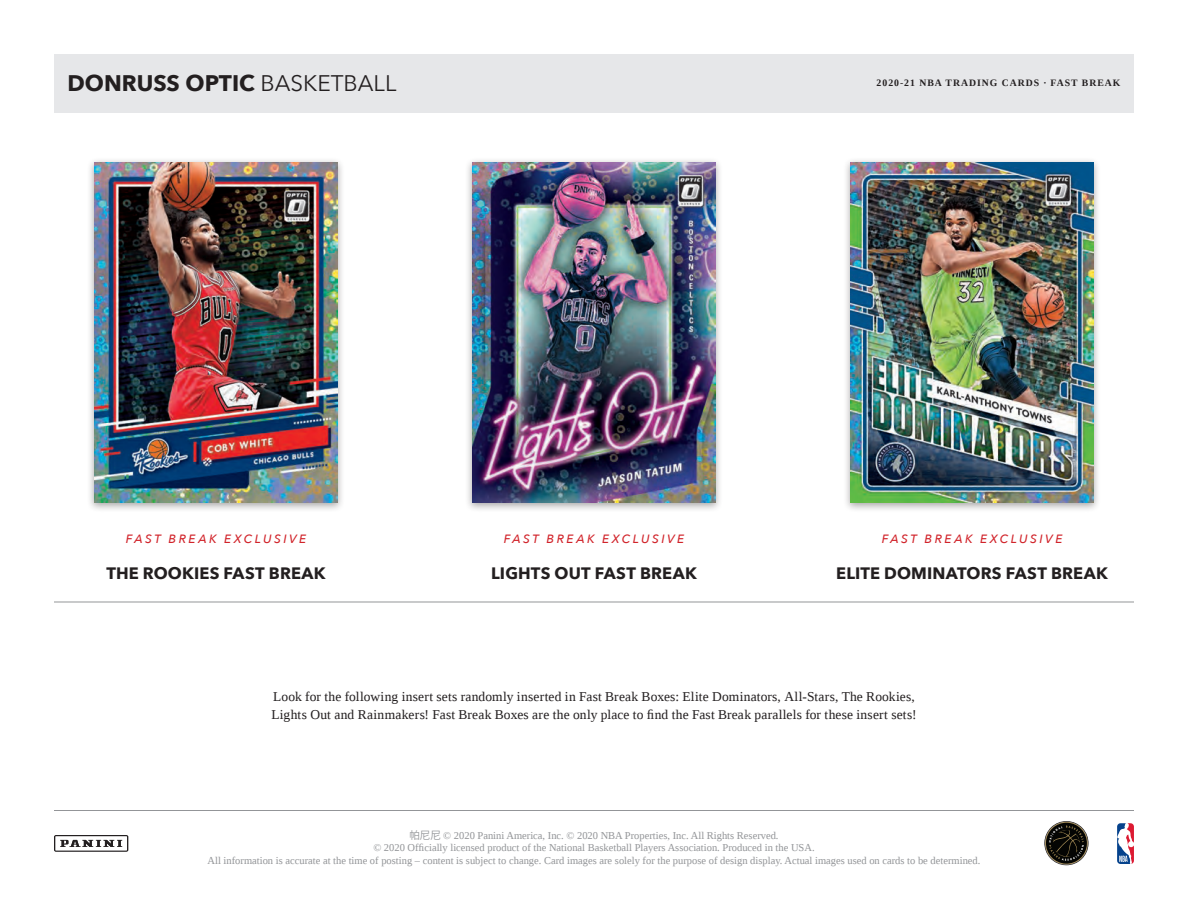
<style>
.page{position:relative;width:1188px;height:918px;background:#fff}
.page>*{position:absolute;margin:0;border:0;box-sizing:border-box;transform-origin:0 0}
.t1{font:700 22.5px "Avenir Next";color:#231f20}
.t2{font:700 16.5px "Avenir Next";letter-spacing:.01em;color:#231f20}
.t3{font:13.5px/18px "Liberation Serif";letter-spacing:.01em;color:#231f20}
.t4{font:italic 500 12px "Avenir Next";letter-spacing:.21em;color:#d1232a}
.t5{font:10.5px/12.6px "Liberation Serif";color:#939598;text-align:center}
.t6{font:700 9.75px "Liberation Serif";letter-spacing:.1em;color:#231f20}
.s1{font-weight:400}
.s2{font-family:"Koz Go Pr 6 N"}
</style>
<div class="page">
<hr style="left:54px;top:602px;width:1080px;height:1px;background:#939598">
<svg style="left:1044px;top:821px;width:45px;height:44px"></svg>
<div style="left:87px;top:158px;width:258px;height:355px;background:#231f20;opacity:.4"></div>
<img style="left:94px;top:163px;width:243px;height:340px">
<div style="left:465px;top:158px;width:258px;height:355px;background:#231f20;opacity:.4"></div>
<img style="left:472px;top:163px;width:244px;height:340px">
<div style="left:843px;top:157px;width:258px;height:356px;background:#231f20;opacity:.4"></div>
<img style="left:850px;top:163px;width:244px;height:340px">
<svg style="left:1117px;top:823px;width:17px;height:41px"></svg>
<hr style="left:54px;top:810px;width:1080px;height:1px;background:#939598">
<svg style="left:54px;top:835px;width:74px;height:17px"></svg>
<div style="left:54px;top:54px;width:1080px;height:58px;background:#e6e7e9"></div>
<p class="t1" style="left:68px;top:64px;width:331px">DONRUSS OPTIC <span class="s1">BASKETBALL</span></p>
<p class="t6" style="left:877px;top:77px;width:245px">2020-21 NBA TRADING CARDS · FAST BREAK</p>
<p class="t4" style="left:126px;top:531px;width:182px">FAST BREAK EXCLUSIVE</p>
<p class="t4" style="left:504px;top:531px;width:182px">FAST BREAK EXCLUSIVE</p>
<p class="t4" style="left:882px;top:531px;width:182px">FAST BREAK EXCLUSIVE</p>
<p class="t2" style="left:106px;top:559px;width:221px">THE ROOKIES FAST BREAK</p>
<p class="t2" style="left:491px;top:559px;width:207px">LIGHTS OUT FAST BREAK</p>
<p class="t2" style="left:836px;top:559px;width:273px">ELITE DOMINATORS FAST BREAK</p>
<p class="t3" style="left:271px;top:687px;width:647px">Look for the following insert sets randomly inserted in Fast Break Boxes: Elite Dominators, All-Stars, The Rookies,<br>Lights Out and Rainmakers! Fast Break Boxes are the only place to find the Fast Break parallels for these insert sets!</p>
<p class="t5" style="left:208px;top:829px;width:774px"><span class="s2">帕尼尼</span> © 2020 Panini America, Inc. © 2020 NBA Properties, Inc. All Rights Reserved.<br>© 2020 Officially licensed product of the National Basketball Players Association. Produced in the USA.<br>All information is accurate at the time of posting – content is subject to change. Card images are solely for the purpose of design display. Actual images used on cards to be determined.</p>
</div>
